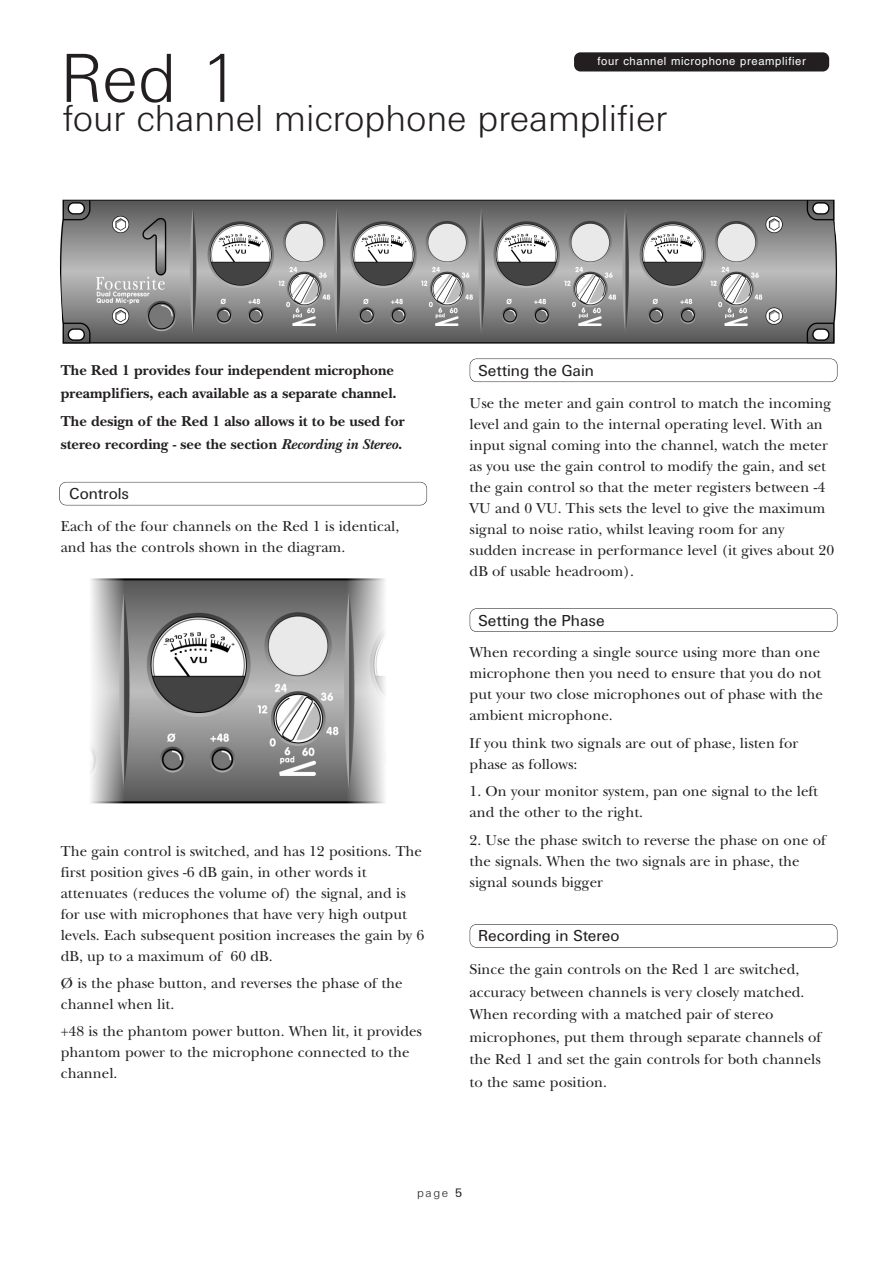
<style>
.page{position:relative;width:893px;height:1263px;background:#fff}
.page>*{position:absolute;margin:0;border:0;box-sizing:border-box;transform-origin:0 0}
.t1{font:300 72px "Unitus T";color:#231f20}
.t2{font:300 39px "Unitus T";color:#231f20}
.t3{font:16.5px "Unitus T";color:#231f20}
.t4{font:15px/21px "New Baskerville";color:#231f20}
.t5{font:700 15px/22.5px "New Baskerville";color:#231f20}
.t6{font:300 12.75px "Unitus T";color:#231f20}
.t7{font:11.25px "Helvetica";letter-spacing:.055em;color:#fff}
.s1{font-style:italic}
.s2{font-weight:400}
</style>
<div class="page">
<div style="left:574px;top:52px;width:255px;height:19px;background:#231f20;border-radius:6px"></div>
<div style="left:59px;top:482px;width:368px;height:23px;border:1px solid #231f20;border-radius:7px"></div>
<img style="left:60px;top:200px;width:777px;height:144px">
<div style="left:470px;top:608px;width:367px;height:24px;border:1px solid #231f20;border-radius:7px"></div>
<div style="left:470px;top:358px;width:367px;height:24px;border:1px solid #231f20;border-radius:7px"></div>
<div style="left:470px;top:924px;width:367px;height:24px;border:1px solid #231f20;border-radius:7px"></div>
<img style="left:90px;top:579px;width:295px;height:224px">
<h1 class="t1" style="left:61px;top:55px;width:182px">Red 1</h1>
<h2 class="t2" style="left:63px;top:105px;width:606px">four channel microphone preamplifier</h2>
<p class="t7" style="left:597px;top:57px;width:210px">four channel microphone preamplifier</p>
<p class="t5" style="left:61px;top:361px;width:338px">The Red 1 provides four independent microphone preamplifiers, each available as a separate channel.</p>
<p class="t5" style="left:61px;top:412px;width:346px">The design of the Red 1 also allows it to be used for stereo recording - see the section <span class="s1">Recording in Stereo</span>.</p>
<p class="t3" style="left:69px;top:488px;width:61px">Controls</p>
<p class="t4" style="left:61px;top:517px;width:340px">Each of the four channels on the Red 1 is identical, and has the controls shown in the diagram.</p>
<p class="t4" style="left:61px;top:842px;width:365px">The gain control is switched, and has 12 positions. The first position gives -6 dB gain, in other words it attenuates (reduces the volume of) the signal, and is for use with microphones that have very high output levels. Each subsequent position increases the gain by 6 dB, up to a maximum of 60 dB.</p>
<p class="t4" style="left:61px;top:974px;width:343px">Ø is the phase button, and reverses the phase of the channel when lit.</p>
<p class="t4" style="left:61px;top:1023px;width:363px">+48 is the phantom power button. When lit, it provides phantom power to the microphone connected to the channel.</p>
<p class="t3" style="left:478px;top:365px;width:117px">Setting the Gain</p>
<p class="t4" style="left:470px;top:394px;width:366px">Use the meter and gain control to match the incoming level and gain to the internal operating level. With an input signal coming into the channel, watch the meter as you use the gain control to modify the gain, and set the gain control so that the meter registers between -4<br>VU and 0 VU. This sets the level to give the maximum signal to noise ratio, whilst leaving room for any sudden increase in performance level (it gives about 20 dB of usable headroom).</p>
<p class="t3" style="left:478px;top:615px;width:128px">Setting the Phase</p>
<p class="t4" style="left:470px;top:644px;width:355px">When recording a single source using more than one microphone then you need to ensure that you do not put your two close microphones out of phase with the ambient microphone.</p>
<p class="t4" style="left:470px;top:734px;width:330px">If you think two signals are out of phase, listen for phase as follows:</p>
<p class="t4" style="left:470px;top:783px;width:350px">1. On your monitor system, pan one signal to the left and the other to the right.</p>
<p class="t4" style="left:470px;top:831px;width:358px">2. Use the phase switch to reverse the phase on one of the signals. When the two signals are in phase, the signal sounds bigger</p>
<p class="t3" style="left:478px;top:930px;width:143px">Recording in Stereo</p>
<p class="t4" style="left:470px;top:960px;width:353px;line-height:22.5px">Since the gain controls on the Red 1 are switched, accuracy between channels is very closely matched.<br>When recording with a matched pair of stereo microphones, put them through separate channels of the Red 1 and set the gain controls for both channels to the same position.</p>
<p class="t6" style="left:417px;top:1188px;width:47px">page <span class="s2">5</span></p>
</div>
